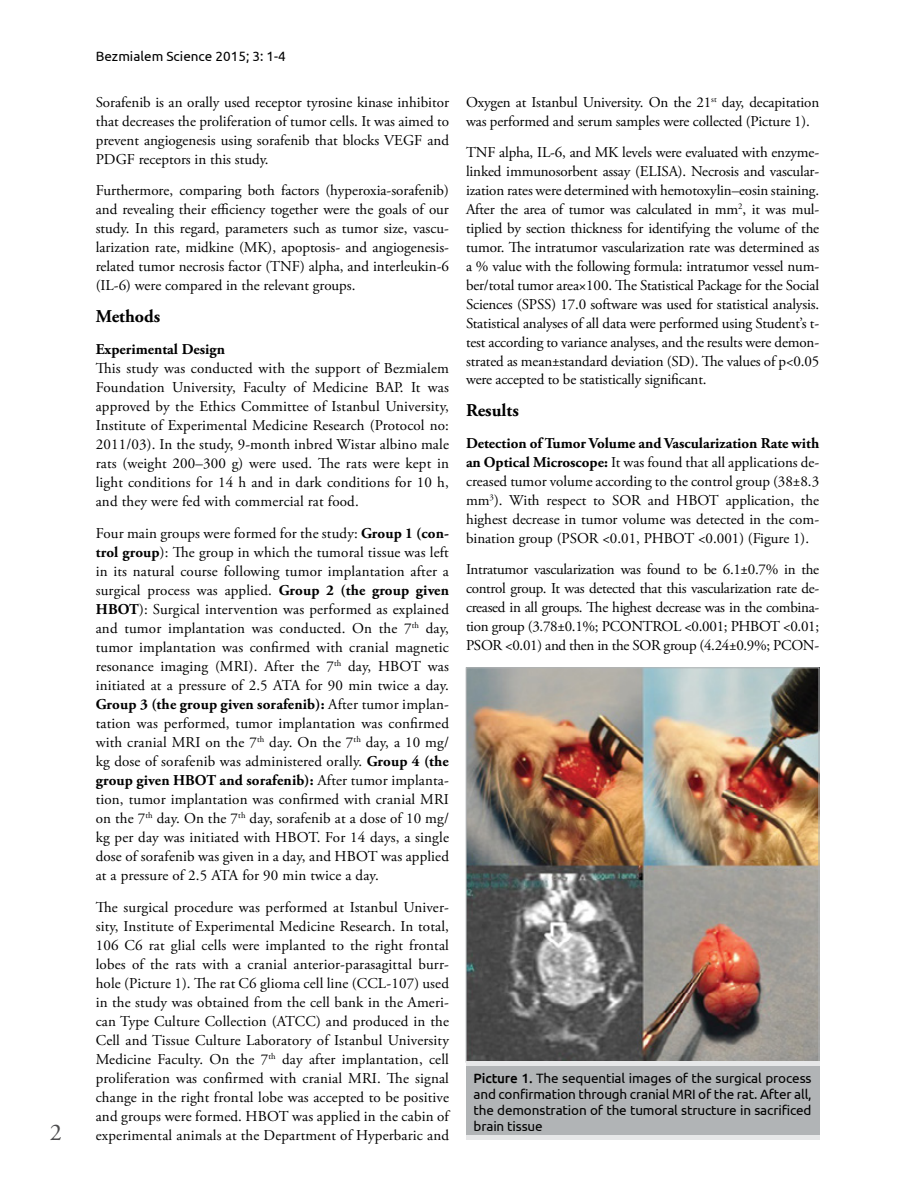
<style>
.page{position:relative;width:915px;height:1191px;background:#fff}
.page>*{position:absolute;margin:0;border:0;box-sizing:border-box;transform-origin:0 0}
.t1{font:24px "Adobe Garamond Pro";color:#4d4d4f}
.t2{font:700 18px "Adobe Garamond Pro";color:#000}
.t3{font:15px/19px "Adobe Garamond Pro";color:#000;text-align:justify}
.t4{font:700 15px "Adobe Garamond Pro";color:#000}
.t5{font:13.5px/16.2px "Ubuntu";letter-spacing:-.01em;color:#000;text-align:justify}
.s1{font-weight:700}
.s2{font-weight:500}
</style>
<div class="page">
<img style="left:467px;top:669px;width:350px;height:391px">
<div style="left:465px;top:1065px;width:354px;height:72px;background:#b1b4b6"></div>
<div style="left:465px;top:1135px;width:354px;height:5px;background:#e6e7e8"></div>
<hr style="left:465px;top:1061px;width:354px;height:4px;background:#e6e7e8">
<h1 class="t1" style="left:50px;top:1118px;width:13px">2</h1>
<p class="t5" style="left:96px;top:48px;width:191px">Bezmialem Science 2015; 3: 1-4</p>
<p class="t3" style="left:96px;top:93px;width:354px">Sorafenib is an orally used receptor tyrosine kinase inhibitor that decreases the proliferation of tumor cells. It was aimed to prevent angiogenesis using sorafenib that blocks VEGF and PDGF receptors in this study.</p>
<p class="t3" style="left:96px;top:182px;width:354px">Furthermore, comparing both factors (hyperoxia-sorafenib) and revealing their efficiency together were the goals of our study. In this regard, parameters such as tumor size, vascu&shy;larization rate, midkine (MK), apoptosis- and angiogenesis&shy;related tumor necrosis factor (TNF) alpha, and interleukin-6 (IL-6) were compared in the relevant groups.</p>
<p class="t2" style="left:96px;top:306px;width:66px">Methods</p>
<p class="t4" style="left:96px;top:340px;width:131px">Experimental Design</p>
<p class="t3" style="left:96px;top:359px;width:354px">This study was conducted with the support of Bezmialem Foundation University, Faculty of Medicine BAP. It was approved by the Ethics Committee of Istanbul University, Institute of Experimental Medicine Research (Protocol no:<br>2011/03). In the study, 9-month inbred Wistar albino male rats (weight 200–300 g) were used. The rats were kept in light conditions for 14 h and in dark conditions for 10 h, and they were fed with commercial rat food.</p>
<p class="t3" style="left:96px;top:524px;width:354px">Four main groups were formed for the study: <span class="s1">Group 1 (con&shy;trol group</span>): The group in which the tumoral tissue was left in its natural course following tumor implantation after a surgical process was applied. <span class="s1">Group 2 (the group given HBOT</span>): Surgical intervention was performed as explained and tumor implantation was conducted. On the 7<sup>th</sup> day, tumor implantation was confirmed with cranial magnetic resonance imaging (MRI). After the 7<sup>th</sup> day, HBOT was initiated at a pressure of 2.5 ATA for 90 min twice a day.<br><span class="s1">Group 3 (the group given sorafenib):</span> After tumor implan&shy;tation was performed, tumor implantation was confirmed with cranial MRI on the 7<sup>th</sup> day. On the 7<sup>th</sup> day, a 10 mg/ kg dose of sorafenib was administered orally. <span class="s1">Group 4 (the group given HBOT and sorafenib):</span> After tumor implanta&shy;tion, tumor implantation was confirmed with cranial MRI on the 7<sup>th</sup> day. On the 7<sup>th</sup> day, sorafenib at a dose of 10 mg/ kg per day was initiated with HBOT. For 14 days, a single dose of sorafenib was given in a day, and HBOT was applied at a pressure of 2.5 ATA for 90 min twice a day.</p>
<p class="t3" style="left:96px;top:898px;width:354px">The surgical procedure was performed at Istanbul Univer&shy;sity, Institute of Experimental Medicine Research. In total, 106 C6 rat glial cells were implanted to the right frontal lobes of the rats with a cranial anterior-parasagittal burr&shy;hole (Picture 1). The rat C6 glioma cell line (CCL-107) used in the study was obtained from the cell bank in the Ameri&shy;can Type Culture Collection (ATCC) and produced in the Cell and Tissue Culture Laboratory of Istanbul University Medicine Faculty. On the 7<sup>th</sup> day after implantation, cell proliferation was confirmed with cranial MRI. The signal change in the right frontal lobe was accepted to be positive and groups were formed. HBOT was applied in the cabin of experimental animals at the Department of Hyperbaric and</p>
<p class="t3" style="left:466px;top:93px;width:354px">Oxygen at Istanbul University. On the 21<sup>st</sup> day, decapitation was performed and serum samples were collected (Picture 1).</p>
<p class="t3" style="left:466px;top:143px;width:354px">TNF alpha, IL-6, and MK levels were evaluated with enzyme&shy;linked immunosorbent assay (ELISA). Necrosis and vascular&shy;ization rates were determined with hemotoxylin–eosin staining.<br>After the area of tumor was calculated in mm<sup>2</sup>, it was mul&shy;tiplied by section thickness for identifying the volume of the tumor. The intratumor vascularization rate was determined as a % value with the following formula: intratumor vessel num&shy;ber/total tumor area×100. The Statistical Package for the Social Sciences (SPSS) 17.0 software was used for statistical analysis.<br>Statistical analyses of all data were performed using Student’s t&shy;test according to variance analyses, and the results were demon&shy;strated as mean±standard deviation (SD). The values of p&lt;0.05 were accepted to be statistically significant.</p>
<p class="t2" style="left:466px;top:400px;width:54px">Results</p>
<p class="t3" style="left:466px;top:434px;width:354px"><span class="s1">Detection of Tumor Volume and Vascularization Rate with an Optical Microscope:</span> It was found that all applications de&shy;creased tumor volume according to the control group (38±8.3 mm<sup>3</sup>). With respect to SOR and HBOT application, the highest decrease in tumor volume was detected in the com&shy;bination group (PSOR &lt;0.01, PHBOT &lt;0.001) (Figure 1).</p>
<p class="t3" style="left:466px;top:560px;width:354px">Intratumor vascularization was found to be 6.1±0.7% in the control group. It was detected that this vascularization rate de&shy;creased in all groups. The highest decrease was in the combina&shy;tion group (3.78±0.1%; PCONTROL &lt;0.001; PHBOT &lt;0.01; PSOR &lt;0.01) and then in the SOR group (4.24±0.9%; PCON-</p>
<p class="t5" style="left:473px;top:1069px;width:339px"><span class="s2">Picture 1.</span> The sequential images of the surgical process and confirmation through cranial MRI of the rat. After all, the demonstration of the tumoral structure in sacrificed brain tissue</p>
</div>
